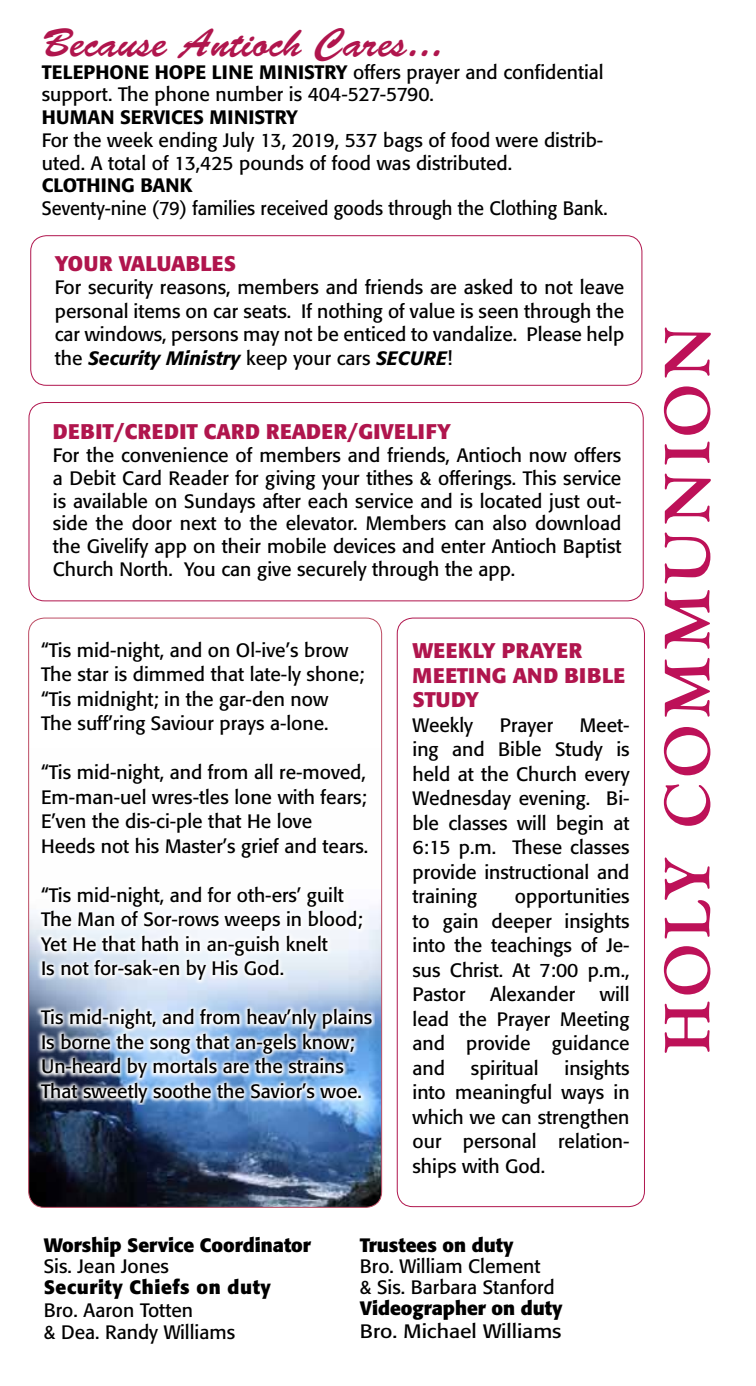
<style>
.page{position:relative;width:756px;height:1386px;background:#fff}
.page>*{position:absolute;margin:0;border:0;box-sizing:border-box;transform-origin:0 0}
.t1{font:500 66.5px "Goudy Wtc T";letter-spacing:.06em;color:#bd1158}
.t2{font:40.25px "Brush Script";color:#b0154d}
.t3{font:700 21px/24.5px "Formata";letter-spacing:.02em;color:#b0154d}
.t4{font:700 21px "Formata";color:#b0154d}
.t5{font:19.25px/24.5px "Formata";color:#000}
.t6{font:19.25px "Formata";color:#000;scale:.95 1}
.t7{font:700 19.25px "Formata";color:#000}
.t8{font:500 19.25px "Formata";color:#000}
.t9{font:700 19.25px "Formata";letter-spacing:.03em;color:#000}
.t10{font:19.25px "Formata";color:#000;scale:1.1 1}
.s1{font-weight:500}
.s2{font-weight:500;font-style:italic}
</style>
<div class="page">
<div style="left:29px;top:402px;width:615px;height:199px;border:1px solid #b0154d;border-radius:16px"></div>
<div style="left:30px;top:235px;width:612px;height:151px;border:1px solid #b0154d;border-radius:16px"></div>
<img style="left:30px;top:906px;width:352px;height:301px">
<svg style="left:34px;top:906px;width:341px;height:199px"></svg>
<div style="left:397px;top:618px;width:248px;height:589px;border:1px solid #b0154d;border-radius:16px"></div>
<h2 class="t2" style="left:42px;top:20px;width:403px">Because Antioch Cares...</h2>
<p class="t5" style="left:42px;top:61px;width:563px;line-height:22.8px"><span class="s1">TELEPHONE HOPE LINE MINISTRY</span> offers prayer and confidential support. The phone number is 404-527-5790.</p>
<p class="t8" style="left:42px;top:106px;width:257px">HUMAN SERVICES MINISTRY</p>
<p class="t5" style="left:42px;top:129px;width:563px;line-height:22.8px">For the week ending July 13, 2019, 537 bags of food were distrib&shy;uted. A total of 13,425 pounds of food was distributed.</p>
<p class="t8" style="left:42px;top:174px;width:152px">CLOTHING BANK</p>
<p class="t6" style="left:42px;top:197px;width:597px">Seventy-nine (79) families received goods through the Clothing Bank.</p>
<p class="t4" style="left:55px;top:250px;width:183px">YOUR VALUABLES</p>
<p class="t5" style="left:55px;top:276px;width:571px;line-height:23.6px;text-align:justify">For security reasons, members and friends are asked to not leave personal items on car seats. If nothing of value is seen through the car windows, persons may not be enticed to vandalize. Please help the <span class="s2">Security Ministry</span> keep your cars <span class="s2">SECURE</span>!</p>
<p class="t3" style="left:53px;top:419px;width:400px">DEBIT/CREDIT CARD READER/GIVELIFY</p>
<p class="t5" style="left:53px;top:444px;width:570px;line-height:22.8px;text-align:justify">For the convenience of members and friends, Antioch now offers a Debit Card Reader for giving your tithes &amp; offerings. This service is available on Sundays after each service and is located just out&shy;side the door next to the elevator. Members can also download the Givelify app on their mobile devices and enter Antioch Baptist Church North. You can give securely through the app.</p>
<p class="t5" style="left:41px;top:638px;width:325px">“Tis mid-night, and on Ol-ive’s brow The star is dimmed that late-ly shone; “Tis midnight; in the gar-den now<br>The suff’ring Saviour prays a-lone.</p>
<p class="t5" style="left:41px;top:760px;width:329px">“Tis mid-night, and from all re-moved, Em-man-uel wres-tles lone with fears; E’ven the dis-ci-ple that He love Heeds not his Master’s grief and tears.</p>
<p class="t5" style="left:41px;top:883px;width:323px">“Tis mid-night, and for oth-ers’ guilt The Man of Sor-rows weeps in blood; Yet He that hath in an-guish knelt<br>Is not for-sak-en by His God.</p>
<p class="t5" style="left:41px;top:1005px;width:333px">Tis mid-night, and from heav’nly plains Is borne the song that an-gels know; Un-heard by mortals are the strains That sweetly soothe the Savior’s woe.</p>
<p class="t3" style="left:413px;top:639px;width:214px">WEEKLY PRAYER<br>MEETING AND BIBLE<br>STUDY</p>
<p class="t5" style="left:413px;top:713px;width:62px">Weekly</p>
<p class="t5" style="left:500px;top:713px;width:55px">Prayer</p>
<p class="t5" style="left:413px;top:713px;width:219px;text-align:justify;text-indent:167px">Meet&shy;ing and Bible Study is held at the Church every Wednesday evening. Bi&shy;ble classes will begin at 6:15 p.m. These classes provide instructional and training</p>
<p class="t5" style="left:413px;top:884px;width:219px;text-align:justify;text-indent:102px">opportunities to gain deeper insights into the teachings of Je&shy;sus Christ. At 7:00 p.m., Pastor</p>
<p class="t5" style="left:413px;top:982px;width:218px;text-align:justify;text-indent:187px">will lead the Prayer Meeting and provide guidance and</p>
<p class="t5" style="left:490px;top:982px;width:87px">Alexander</p>
<p class="t5" style="left:413px;top:1056px;width:219px;text-align:justify;text-indent:152px">insights into meaningful ways in which we can strengthen our personal relation&shy;ships with God.</p>
<p class="t5" style="left:471px;top:1056px;width:69px">spiritual</p>
<p class="t7" style="left:44px;top:1233px;width:269px">Worship Service Coordinator</p>
<p class="t5" style="left:44px;top:1254px;width:127px">Sis. Jean Jones</p>
<p class="t9" style="left:44px;top:1275px;width:229px">Security Chiefs on duty</p>
<p class="t5" style="left:44px;top:1298px;width:193px;line-height:22.8px">Bro. Aaron Totten<br>&amp; Dea. Randy Williams</p>
<p class="t7" style="left:360px;top:1233px;width:155px">Trustees on duty</p>
<p class="t5" style="left:360px;top:1256px;width:196px;line-height:21px">Bro. William Clement &amp; Sis. Barbara Stanford</p>
<p class="t7" style="left:360px;top:1296px;width:204px">Videographer on duty</p>
<p class="t10" style="left:360px;top:1320px;width:185px">Bro. Michael Williams</p>
<h1 class="t1" style="left:648px;top:1055px;width:732px;rotate:-90deg">HOLY COMMUNION</h1>
</div>
